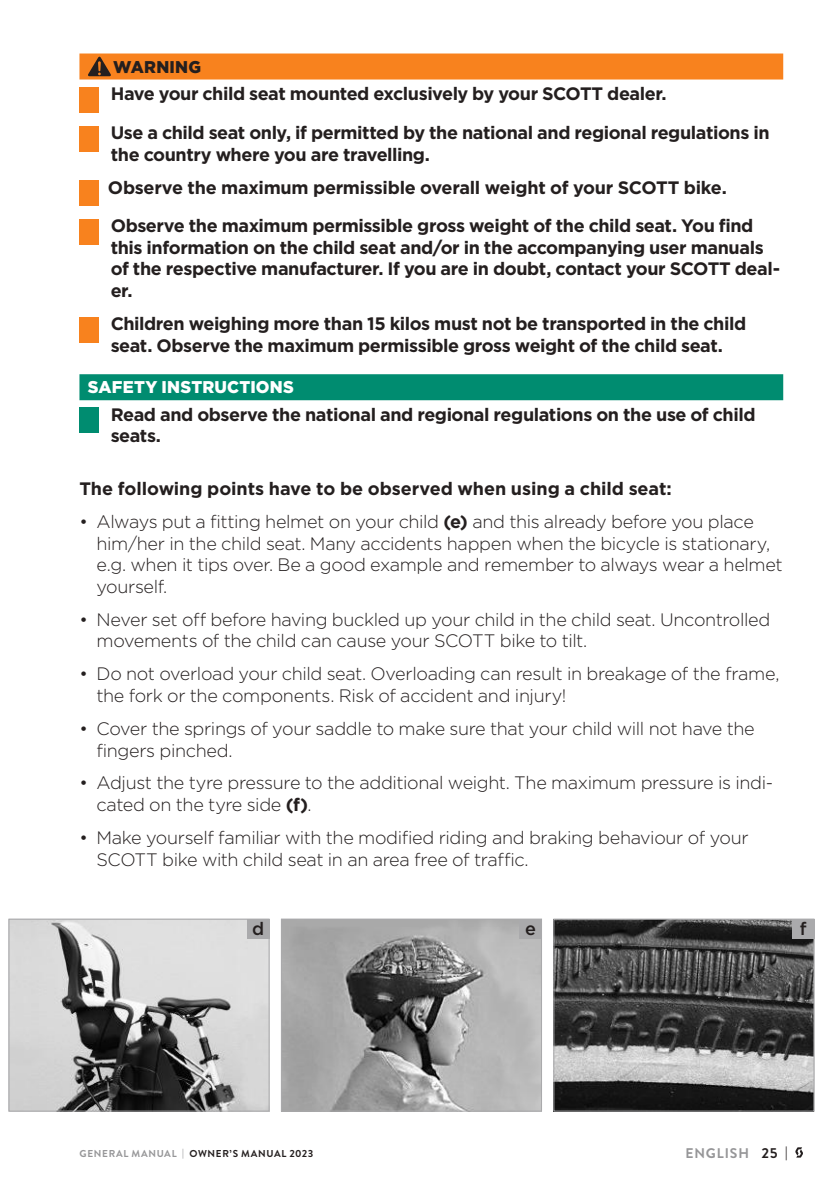
<style>
.page{position:relative;width:840px;height:1191px;background:#fff}
.page>*{position:absolute;margin:0;border:0;box-sizing:border-box;transform-origin:0 0}
.t1{font:300 18px/21.6px "Gotham";letter-spacing:-.02em;color:#241f1f}
.t2{font:700 18px/21.6px "Gotham";letter-spacing:-.025em;color:#241f1f}
.t3{font:700 18px "Gotham";letter-spacing:-.005em;color:#241f1f}
.t4{font:500 18px "Gotham";color:#241f1f}
.t5{font:900 17px "Gotham";letter-spacing:.01em;color:#fff}
.t6{font:900 17px "Gotham";letter-spacing:.015em;color:#241f1f}
.t7{font:700 14px "Brandon Text";letter-spacing:.06em;color:#969698}
.t8{font:700 10px "Brandon Text";letter-spacing:.065em;color:#241f1f}
.s1{font-weight:700}
.s2{color:#969698}
.s3{color:#241f1f}
</style>
<div class="page">
<img style="left:283px;top:920px;width:256px;height:189px">
<div style="left:281px;top:918px;width:260px;height:193px;border:1px solid #aaaaac"></div>
<img style="left:555px;top:920px;width:257px;height:189px">
<div style="left:553px;top:918px;width:261px;height:193px;border:1px solid #aaaaac"></div>
<img style="left:11px;top:920px;width:256px;height:189px">
<div style="left:9px;top:918px;width:260px;height:193px;border:1px solid #aaaaac"></div>
<div style="left:519px;top:918px;width:22px;height:20px;background:#aaaaac"></div>
<div style="left:791px;top:918px;width:23px;height:20px;background:#aaaaac"></div>
<div style="left:247px;top:918px;width:22px;height:20px;background:#aaaaac"></div>
<svg style="left:795px;top:1147px;width:7px;height:10px"></svg>
<div style="left:79px;top:53px;width:703px;height:26px;background:#f8821e"></div>
<div style="left:79px;top:374px;width:703px;height:26px;background:#008c70"></div>
<svg style="left:88px;top:57px;width:23px;height:19px"></svg>
<div style="left:79px;top:87px;width:20px;height:26px;background:#f8821e"></div>
<div style="left:79px;top:126px;width:20px;height:25px;background:#f8821e"></div>
<div style="left:79px;top:180px;width:20px;height:26px;background:#f8821e"></div>
<div style="left:79px;top:219px;width:20px;height:25px;background:#f8821e"></div>
<div style="left:79px;top:317px;width:20px;height:25px;background:#f8821e"></div>
<div style="left:79px;top:407px;width:20px;height:26px;background:#008c70"></div>
<p class="t6" style="left:113px;top:55px;width:89px">WARNING</p>
<p class="t2" style="left:111px;top:75px;width:660px;line-height:38.6px">Have your child seat mounted exclusively by your SCOTT dealer.<br>Use a child seat only, if permitted by the national and regional regulations in</p>
<p class="t2" style="left:108px;top:138px;width:620px;line-height:33px">the country where you are travelling.<br>Observe the maximum permissible overall weight of your SCOTT bike.</p>
<p class="t2" style="left:111px;top:215px;width:670px">Observe the maximum permissible gross weight of the child seat. You find this information on the child seat and/or in the accompanying user manuals of the respective manufacturer. If you are in doubt, contact your SCOTT deal&shy;er.</p>
<p class="t2" style="left:111px;top:313px;width:636px">Children weighing more than 15 kilos must not be transported in the child seat. Observe the maximum permissible gross weight of the child seat.</p>
<p class="t5" style="left:88px;top:375px;width:207px">SAFETY INSTRUCTIONS</p>
<p class="t2" style="left:111px;top:403px;width:646px">Read and observe the national and regional regulations on the use of child seats.</p>
<p class="t3" style="left:79px;top:477px;width:593px">The following points have to be observed when using a child seat:</p>
<p class="t1" style="left:96px;top:510px;width:687px;text-indent:-17px">• Always put a fitting helmet on your child <span class="s1">(e)</span> and this already before you place him/her in the child seat. Many accidents happen when the bicycle is stationary, e.g. when it tips over. Be a good example and remember to always wear a helmet yourself.</p>
<p class="t1" style="left:96px;top:608px;width:675px;text-indent:-17px">• Never set off before having buckled up your child in the child seat. Uncontrolled movements of the child can cause your SCOTT bike to tilt.</p>
<p class="t1" style="left:96px;top:662px;width:684px;text-indent:-17px">• Do not overload your child seat. Overloading can result in breakage of the frame, the fork or the components. Risk of accident and injury!</p>
<p class="t1" style="left:96px;top:717px;width:659px;text-indent:-17px">• Cover the springs of your saddle to make sure that your child will not have the fingers pinched.</p>
<p class="t1" style="left:96px;top:772px;width:678px;text-indent:-17px">• Adjust the tyre pressure to the additional weight. The maximum pressure is indi&shy;cated on the tyre side <span class="s1">(f)</span>.</p>
<p class="t1" style="left:96px;top:826px;width:653px;text-indent:-17px">• Make yourself familiar with the modified riding and braking behaviour of your<br>SCOTT bike with child seat in an area free of traffic.</p>
<p class="t4" style="left:252px;top:916px;width:14px">d</p>
<p class="t4" style="left:525px;top:916px;width:12px">e</p>
<p class="t4" style="left:799px;top:916px;width:8px">f</p>
<p class="t8" style="left:79px;top:1146px;width:235px"><span class="s2">GENERAL MANUAL |</span> OWNER’S MANUAL 2023</p>
<p class="t7" style="left:685px;top:1143px;width:104px">ENGLISH <span class="s3">25 |</span></p>
</div>
